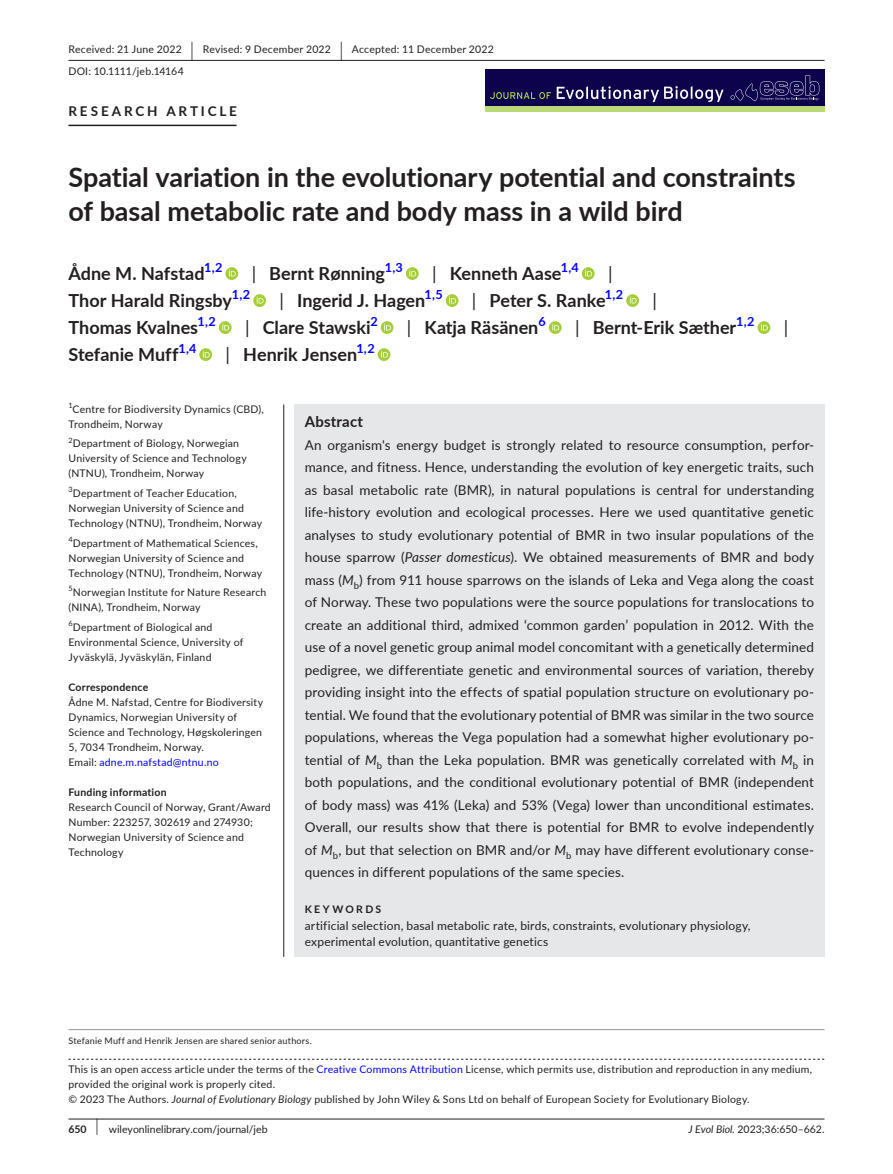
<style>
.page{position:relative;width:893px;height:1174px;background:#fff}
.page>*{position:absolute;margin:0;border:0;box-sizing:border-box;transform-origin:0 0}
.t1{font:700 27px/34.5px "Lato";letter-spacing:-.005em;color:#231f20}
.t2{font:700 18px "Lato";color:#231f20}
.t3{font:18px "Lato";color:#231f20}
.t4{font:700 15px "Lato";letter-spacing:.015em;color:#231f20}
.t5{font:13.5px/22.5px "Lato";letter-spacing:.01em;color:#231f20;text-align:justify}
.t6{font:700 13.5px "Lato";letter-spacing:.21em;color:#231f20}
.t7{font:700 12.6px "Lato";color:#00f}
.t8{font:12px/16.5px "Lato";letter-spacing:.015em;color:#231f20}
.t9{font:10.5px/15px "Lato";letter-spacing:.02em;color:#231f20}
.t10{font:10.5px "Lato";color:#231f20}
.t11{font:700 10.5px "Lato";letter-spacing:.02em;color:#231f20}
.t12{font:700 10.5px "Lato";letter-spacing:.22em;color:#231f20}
.t13{font:9px "Lato";letter-spacing:.025em;color:#231f20}
.s1{font-size:19.65px}
.s2{font-weight:400}
.s3{color:#00f}
.s4{font-style:italic}
.s5{font-weight:700}
.s6{font-size:17.4px}
</style>
<div class="page">
<hr style="left:68px;top:1118px;width:756px;height:1px;background:#231f20">
<div style="left:485px;top:70px;width:339px;height:42px;background:#0d024c"></div>
<div style="left:485px;top:107px;width:339px;height:5px;background:#bad976"></div>
<svg style="left:490px;top:92px;width:61px;height:7px"></svg>
<svg style="left:557px;top:86px;width:166px;height:16px"></svg>
<svg style="left:730px;top:75px;width:89px;height:26px"></svg>
<hr style="left:68px;top:60px;width:756px;height:1px;background:#231f20">
<hr style="left:68px;top:125px;width:169px;height:1px;background:#231f20">
<svg style="left:225px;top:267px;width:13px;height:13px"></svg>
<svg style="left:229px;top:269px;width:7px;height:7px"></svg>
<svg style="left:406px;top:267px;width:13px;height:13px"></svg>
<svg style="left:409px;top:269px;width:7px;height:7px"></svg>
<svg style="left:582px;top:267px;width:13px;height:13px"></svg>
<svg style="left:585px;top:269px;width:7px;height:7px"></svg>
<svg style="left:253px;top:294px;width:13px;height:13px"></svg>
<svg style="left:257px;top:296px;width:7px;height:7px"></svg>
<svg style="left:446px;top:294px;width:12px;height:13px"></svg>
<svg style="left:449px;top:296px;width:7px;height:7px"></svg>
<svg style="left:626px;top:294px;width:13px;height:13px"></svg>
<svg style="left:630px;top:296px;width:7px;height:7px"></svg>
<svg style="left:219px;top:321px;width:13px;height:13px"></svg>
<svg style="left:222px;top:323px;width:7px;height:7px"></svg>
<svg style="left:381px;top:321px;width:12px;height:13px"></svg>
<svg style="left:384px;top:323px;width:7px;height:7px"></svg>
<svg style="left:549px;top:321px;width:13px;height:13px"></svg>
<svg style="left:552px;top:323px;width:7px;height:7px"></svg>
<svg style="left:758px;top:321px;width:12px;height:13px"></svg>
<svg style="left:761px;top:323px;width:7px;height:7px"></svg>
<svg style="left:199px;top:348px;width:13px;height:13px"></svg>
<svg style="left:203px;top:350px;width:7px;height:7px"></svg>
<svg style="left:378px;top:348px;width:12px;height:13px"></svg>
<svg style="left:381px;top:350px;width:7px;height:7px"></svg>
<svg style="left:68px;top:1058px;width:756px;height:1px"></svg>
<hr style="left:68px;top:1029px;width:756px;height:1px;background:#939598">
<div style="left:294px;top:404px;width:530px;height:552px;background:#e6e7e9"></div>
<hr style="left:283px;top:404px;width:1px;height:552px;background:#231f20">
<p class="t9" style="left:68px;top:38px;width:427px;line-height:21.8px">Received: 21 June 2022 <span class="s1">|</span> Revised: 9 December 2022 <span class="s1">|</span> Accepted: 11 December 2022<br>DOI: 10.1111/jeb.14164</p>
<p class="t6" style="left:68px;top:101px;width:170px">RESEARCH ARTICLE</p>
<h1 class="t1" style="left:68px;top:159px;width:729px">Spatial variation in the evolutionary potential and constraints of basal metabolic rate and body mass in a wild bird</h1>
<h2 class="t2" style="left:68px;top:260px;width:138px">Ådne M. Nafstad</h2>
<p class="t7" style="left:204px;top:258px;width:20px">1,2</p>
<h2 class="t2" style="left:252px;top:260px;width:135px"><span class="s2">|</span> Bernt Rønning</h2>
<p class="t7" style="left:385px;top:258px;width:20px">1,3</p>
<h2 class="t2" style="left:432px;top:260px;width:131px"><span class="s2">|</span> Kenneth Aase</h2>
<p class="t7" style="left:561px;top:258px;width:19px">1,4</p>
<h2 class="t3" style="left:608px;top:260px;width:6px">|</h2>
<h2 class="t2" style="left:68px;top:287px;width:165px">Thor Harald Ringsby</h2>
<p class="t7" style="left:232px;top:285px;width:20px">1,2</p>
<h2 class="t2" style="left:279px;top:287px;width:147px"><span class="s2">|</span> Ingerid J. Hagen</h2>
<p class="t7" style="left:424px;top:285px;width:20px">1,5</p>
<h2 class="t2" style="left:472px;top:287px;width:135px"><span class="s2">|</span> Peter S. Ranke</h2>
<p class="t7" style="left:605px;top:285px;width:20px">1,2</p>
<h2 class="t3" style="left:652px;top:287px;width:6px">|</h2>
<h2 class="t2" style="left:68px;top:314px;width:131px">Thomas Kvalnes</h2>
<p class="t7" style="left:198px;top:312px;width:20px">1,2</p>
<h2 class="t2" style="left:245px;top:314px;width:127px"><span class="s2">|</span> Clare Stawski</h2>
<p class="t7" style="left:370px;top:312px;width:9px">2</p>
<h2 class="t2" style="left:407px;top:314px;width:133px"><span class="s2">|</span> Katja Räsänen</h2>
<p class="t7" style="left:539px;top:312px;width:9px">6</p>
<h2 class="t2" style="left:575px;top:314px;width:163px"><span class="s2">|</span> Bernt-Erik Sæther</h2>
<p class="t7" style="left:736px;top:312px;width:20px">1,2</p>
<h2 class="t3" style="left:784px;top:314px;width:6px">|</h2>
<h2 class="t2" style="left:68px;top:341px;width:112px">Stefanie Muff</h2>
<p class="t7" style="left:178px;top:339px;width:19px">1,4</p>
<h2 class="t2" style="left:226px;top:341px;width:133px"><span class="s2">|</span> Henrik Jensen</h2>
<p class="t7" style="left:356px;top:339px;width:20px">1,2</p>
<p class="t9" style="left:68px;top:401px;width:197px"><sup>1</sup>Centre for Biodiversity Dynamics (CBD),<br>Trondheim, Norway</p>
<p class="t9" style="left:68px;top:436px;width:180px"><sup>2</sup>Department of Biology, Norwegian<br>University of Science and Technology (NTNU), Trondheim, Norway</p>
<p class="t9" style="left:68px;top:485px;width:195px"><sup>3</sup>Department of Teacher Education,<br>Norwegian University of Science and<br>Technology (NTNU), Trondheim, Norway</p>
<p class="t9" style="left:68px;top:535px;width:195px"><sup>4</sup>Department of Mathematical Sciences,<br>Norwegian University of Science and<br>Technology (NTNU), Trondheim, Norway</p>
<p class="t9" style="left:68px;top:584px;width:200px"><sup>5</sup>Norwegian Institute for Nature Research (NINA), Trondheim, Norway</p>
<p class="t9" style="left:68px;top:619px;width:176px"><sup>6</sup>Department of Biological and<br>Environmental Science, University of<br>Jyväskylä, Jyväskylän, Finland</p>
<p class="t11" style="left:68px;top:679px;width:81px">Correspondence</p>
<p class="t9" style="left:68px;top:694px;width:196px">Ådne M. Nafstad, Centre for Biodiversity Dynamics, Norwegian University of Science and Technology, Høgskoleringen 5, 7034 Trondheim, Norway.<br>Email: <span class="s3">adne.m.nafstad@ntnu.no</span></p>
<p class="t11" style="left:68px;top:784px;width:100px">Funding information</p>
<p class="t9" style="left:68px;top:799px;width:204px">Research Council of Norway, Grant/Award<br>Number: 223257, 302619 and 274930;<br>Norwegian University of Science and<br>Technology</p>
<p class="t4" style="left:305px;top:410px;width:60px">Abstract</p>
<p class="t5" style="left:305px;top:433px;width:511px">An organism's energy budget is strongly related to resource consumption, perfor&shy;mance, and fitness. Hence, understanding the evolution of key energetic traits, such as basal metabolic rate (BMR), in natural populations is central for understanding life-history evolution and ecological processes. Here we used quantitative genetic analyses to study evolutionary potential of BMR in two insular populations of the house sparrow (<span class="s4">Passer domesticus</span>). We obtained measurements of BMR and body mass (<span class="s4">M</span><sub>b</sub>) from 911 house sparrows on the islands of Leka and Vega along the coast of Norway. These two populations were the source populations for translocations to create an additional third, admixed ‘common garden’ population in 2012. With the use of a novel genetic group animal model concomitant with a genetically determined pedigree, we differentiate genetic and environmental sources of variation, thereby providing insight into the effects of spatial population structure on evolutionary po&shy;tential. We found that the evolutionary potential of BMR was similar in the two source populations, whereas the Vega population had a somewhat higher evolutionary po&shy;tential of <span class="s4">M</span><sub>b</sub> than the Leka population. BMR was genetically correlated with <span class="s4">M</span><sub>b</sub> in both populations, and the conditional evolutionary potential of BMR (independent of body mass) was 41% (Leka) and 53% (Vega) lower than unconditional estimates.<br>Overall, our results show that there is potential for BMR to evolve independently of <span class="s4">M</span><sub>b</sub>, but that selection on BMR and/or <span class="s4">M</span><sub>b</sub> may have different evolutionary conse&shy;quences in different populations of the same species.</p>
<p class="t12" style="left:305px;top:901px;width:78px">KEYWORDS</p>
<p class="t8" style="left:305px;top:916px;width:447px">artificial selection, basal metabolic rate, birds, constraints, evolutionary physiology, experimental evolution, quantitative genetics</p>
<p class="t13" style="left:68px;top:1033px;width:245px">Stefanie Muff and Henrik Jensen are shared senior authors.</p>
<p class="t9" style="left:68px;top:1061px;width:745px">This is an open access article under the terms of the <span class="s3">Creative Commons Attribution</span> License, which permits use, distribution and reproduction in any medium, provided the original work is properly cited.<br>© 2023 The Authors. <span class="s4">Journal of Evolutionary Biology</span> published by John Wiley &amp; Sons Ltd on behalf of European Society for Evolutionary Biology.</p>
<p class="t10" style="left:68px;top:1121px;width:201px"><span class="s5">650</span> <span class="s6">|</span> wileyonlinelibrary.com/journal/jeb</p>
<p class="t10" style="left:688px;top:1121px;width:138px"><span class="s4">J Evol Biol.</span> 2023;36:650–662.</p>
</div>
